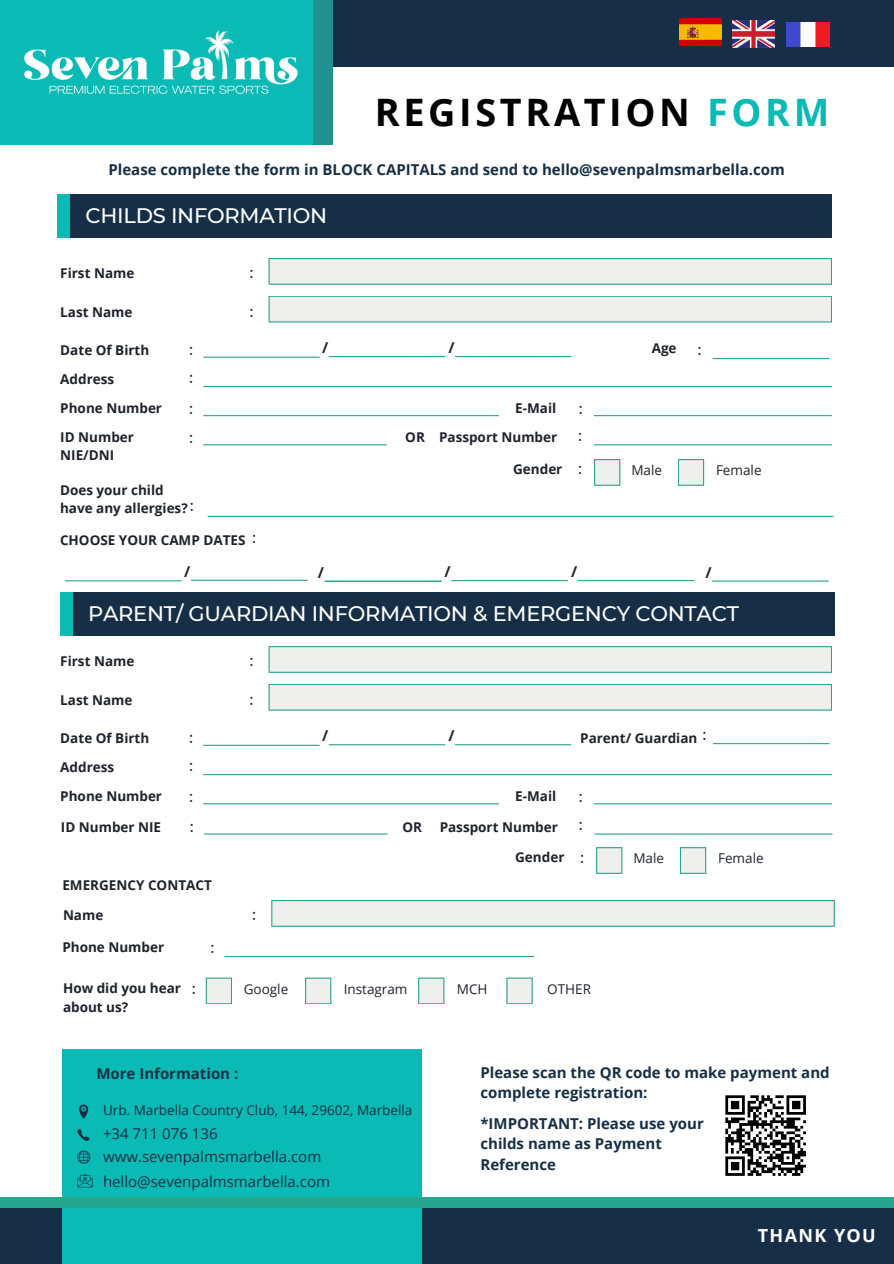
<style>
.page{position:relative;width:894px;height:1264px;background:#fff}
.page>*{position:absolute;margin:0;border:0;box-sizing:border-box;transform-origin:0 0}
.t1{font:700 37.8px "Open Sans";letter-spacing:.095em;color:#000}
.t2{font:500 21px "Montserrat";letter-spacing:-.01em;color:#fff}
.t3{font:700 18px "Open Sans";letter-spacing:.075em;color:#fff}
.t4{font:700 15px/20.2px "Open Sans";color:#162f46}
.t5{font:15px "Open Sans";color:#162f46}
.t6{font:500 15px "Montserrat";color:#1e232b}
.t7{font:700 15px "Open Sans";color:#1e232b}
.t8{font:700 13.5px/18px "Open Sans";color:#1e232b}
.t9{font:13.5px "Open Sans";color:#1e232b}
.t10{font:13.5px "Open Sans";color:#162f46}
.s1{color:#0abab5}
</style>
<div class="page">
<div style="left:332px;top:0;width:561px;height:67px;background:#162f46"></div>
<div style="left:58px;top:194px;width:23px;height:44px;background:#0abab5"></div>
<div style="left:70px;top:194px;width:761px;height:44px;background:#162f46"></div>
<div style="left:60px;top:592px;width:17px;height:44px;background:#0abab5"></div>
<div style="left:73px;top:592px;width:761px;height:43px;background:#162f46"></div>
<div style="left:0;top:0;width:322px;height:145px;background:#0abab5"></div>
<div style="left:313px;top:0;width:19px;height:145px;background:#219291"></div>
<div style="left:0;top:1207px;width:893px;height:56px;background:#162f46"></div>
<div style="left:62px;top:1049px;width:359px;height:214px;background:#0abab5"></div>
<hr style="left:208px;top:516px;width:624px;height:1px;background:#28a58d">
<hr style="left:203px;top:444px;width:183px;height:1px;background:#28a58d">
<hr style="left:594px;top:444px;width:237px;height:1px;background:#28a58d">
<hr style="left:594px;top:415px;width:237px;height:1px;background:#28a58d">
<hr style="left:203px;top:415px;width:295px;height:1px;background:#28a58d">
<hr style="left:203px;top:386px;width:628px;height:1px;background:#28a58d">
<hr style="left:203px;top:356px;width:116px;height:2px;background:#28a58d">
<hr style="left:329px;top:356px;width:116px;height:1px;background:#28a58d">
<hr style="left:455px;top:356px;width:116px;height:1px;background:#28a58d">
<svg style="left:268px;top:258px;width:563px;height:27px;background:#dee8e4"></svg>
<svg style="left:268px;top:296px;width:563px;height:26px;background:#e3eae7"></svg>
<svg style="left:594px;top:459px;width:26px;height:27px"></svg>
<svg style="left:678px;top:459px;width:26px;height:27px"></svg>
<hr style="left:225px;top:955px;width:308px;height:2px;background:#28a58d">
<hr style="left:204px;top:833px;width:183px;height:1px;background:#28a58d">
<hr style="left:594px;top:833px;width:237px;height:1px;background:#28a58d">
<hr style="left:594px;top:803px;width:237px;height:1px;background:#28a58d">
<hr style="left:203px;top:803px;width:295px;height:1px;background:#28a58d">
<hr style="left:203px;top:774px;width:628px;height:1px;background:#28a58d">
<hr style="left:203px;top:744px;width:116px;height:2px;background:#28a58d">
<hr style="left:329px;top:744px;width:116px;height:1px;background:#28a58d">
<hr style="left:455px;top:744px;width:116px;height:1px;background:#28a58d">
<svg style="left:268px;top:646px;width:563px;height:27px;background:#dde8e4"></svg>
<svg style="left:268px;top:684px;width:563px;height:26px;background:#e3eae7"></svg>
<svg style="left:506px;top:977px;width:26px;height:27px"></svg>
<svg style="left:418px;top:977px;width:26px;height:27px"></svg>
<svg style="left:305px;top:977px;width:26px;height:27px"></svg>
<svg style="left:206px;top:977px;width:26px;height:27px"></svg>
<hr style="left:713px;top:743px;width:115px;height:1px;background:#28a58d">
<hr style="left:713px;top:358px;width:115px;height:1px;background:#28a58d">
<svg style="left:271px;top:900px;width:563px;height:26px;background:#e3eae7"></svg>
<svg style="left:596px;top:847px;width:26px;height:26px"></svg>
<svg style="left:680px;top:847px;width:26px;height:26px"></svg>
<img style="left:24px;top:30px;width:274px;height:64px">
<div style="left:0;top:1196px;width:893px;height:11px;background:#28a58d"></div>
<svg style="left:79px;top:1104px;width:9px;height:14px"></svg>
<svg style="left:77px;top:1150px;width:13px;height:13px"></svg>
<svg style="left:77px;top:1129px;width:12px;height:12px"></svg>
<img style="left:679px;top:19px;width:42px;height:26px">
<img style="left:732px;top:21px;width:42px;height:26px">
<img style="left:786px;top:22px;width:43px;height:24px">
<svg style="left:77px;top:1174px;width:16px;height:13px"></svg>
<svg style="left:725px;top:1095px;width:81px;height:81px"></svg>
<hr style="left:65px;top:580px;width:116px;height:1px;background:#28a58d">
<hr style="left:191px;top:579px;width:116px;height:2px;background:#28a58d">
<hr style="left:325px;top:581px;width:115px;height:1px;background:#28a58d">
<hr style="left:325px;top:580px;width:116px;height:1px;background:#28a58d">
<hr style="left:451px;top:580px;width:116px;height:1px;background:#28a58d">
<hr style="left:578px;top:580px;width:116px;height:1px;background:#28a58d">
<hr style="left:712px;top:580px;width:116px;height:1px;background:#28a58d">
<p class="t1" style="left:374px;top:86px;width:456px">REGISTRATION <span class="s1">FORM</span></p>
<p class="t4" style="left:108px;top:159px;width:677px">Please complete the form in BLOCK CAPITALS and send to hello@sevenpalmsmarbella.com</p>
<p class="t2" style="left:85px;top:203px;width:243px">CHILDS INFORMATION</p>
<p class="t8" style="left:60px;top:263px;width:76px">First Name</p>
<p class="t6" style="left:250px;top:263px;width:5px">:</p>
<p class="t8" style="left:60px;top:302px;width:74px">Last Name</p>
<p class="t6" style="left:250px;top:302px;width:5px">:</p>
<p class="t6" style="left:189px;top:341px;width:5px">:</p>
<p class="t7" style="left:322px;top:337px;width:8px">/</p>
<p class="t7" style="left:448px;top:337px;width:8px">/</p>
<p class="t6" style="left:189px;top:368px;width:5px">:</p>
<p class="t6" style="left:189px;top:399px;width:5px">:</p>
<p class="t6" style="left:189px;top:428px;width:5px">:</p>
<p class="t8" style="left:60px;top:340px;width:90px">Date Of Birth</p>
<p class="t8" style="left:60px;top:370px;width:55px">Address</p>
<p class="t8" style="left:60px;top:399px;width:103px">Phone Number</p>
<p class="t8" style="left:60px;top:428px;width:75px">ID Number<br>NIE/DNI</p>
<p class="t8" style="left:60px;top:480px;width:129px">Does your child have any allergies?</p>
<p class="t8" style="left:515px;top:399px;width:42px">E-Mail</p>
<p class="t8" style="left:405px;top:428px;width:153px">OR Passport Number</p>
<p class="t8" style="left:513px;top:460px;width:51px">Gender</p>
<p class="t6" style="left:190px;top:496px;width:5px">:</p>
<p class="t6" style="left:579px;top:399px;width:5px">:</p>
<p class="t6" style="left:578px;top:426px;width:5px">:</p>
<p class="t6" style="left:578px;top:460px;width:5px">:</p>
<p class="t8" style="left:651px;top:339px;width:26px">Age</p>
<p class="t6" style="left:697px;top:341px;width:5px">:</p>
<p class="t9" style="left:631px;top:460px;width:32px">Male</p>
<p class="t9" style="left:715px;top:460px;width:47px">Female</p>
<p class="t6" style="left:252px;top:528px;width:5px">:</p>
<p class="t8" style="left:60px;top:530px;width:187px">CHOOSE YOUR CAMP DATES</p>
<p class="t7" style="left:184px;top:561px;width:8px">/</p>
<p class="t7" style="left:318px;top:562px;width:8px">/</p>
<p class="t7" style="left:444px;top:561px;width:8px">/</p>
<p class="t7" style="left:571px;top:561px;width:8px">/</p>
<p class="t7" style="left:705px;top:561px;width:8px">/</p>
<p class="t2" style="left:88px;top:600px;width:652px">PARENT/ GUARDIAN INFORMATION &amp; EMERGENCY CONTACT</p>
<p class="t8" style="left:60px;top:651px;width:76px">First Name</p>
<p class="t6" style="left:250px;top:651px;width:5px">:</p>
<p class="t8" style="left:60px;top:690px;width:74px">Last Name</p>
<p class="t6" style="left:250px;top:690px;width:5px">:</p>
<p class="t8" style="left:60px;top:728px;width:90px">Date Of Birth</p>
<p class="t8" style="left:60px;top:758px;width:55px">Address</p>
<p class="t8" style="left:60px;top:787px;width:103px">Phone Number</p>
<p class="t8" style="left:61px;top:817px;width:102px">ID Number NIE</p>
<p class="t6" style="left:189px;top:729px;width:5px">:</p>
<p class="t7" style="left:322px;top:725px;width:8px">/</p>
<p class="t7" style="left:448px;top:725px;width:8px">/</p>
<p class="t6" style="left:189px;top:756px;width:5px">:</p>
<p class="t6" style="left:189px;top:787px;width:5px">:</p>
<p class="t6" style="left:190px;top:817px;width:5px">:</p>
<p class="t8" style="left:515px;top:787px;width:42px">E-Mail</p>
<p class="t8" style="left:402px;top:817px;width:21px">OR</p>
<p class="t8" style="left:439px;top:817px;width:120px">Passport Number</p>
<p class="t6" style="left:702px;top:725px;width:5px">:</p>
<p class="t8" style="left:580px;top:728px;width:119px">Parent/ Guardian</p>
<p class="t6" style="left:579px;top:787px;width:5px">:</p>
<p class="t6" style="left:579px;top:815px;width:5px">:</p>
<p class="t8" style="left:62px;top:875px;width:151px">EMERGENCY CONTACT</p>
<p class="t8" style="left:63px;top:905px;width:42px">Name</p>
<p class="t6" style="left:252px;top:905px;width:5px">:</p>
<p class="t8" style="left:62px;top:938px;width:103px">Phone Number</p>
<p class="t6" style="left:211px;top:938px;width:5px">:</p>
<p class="t8" style="left:515px;top:847px;width:51px">Gender</p>
<p class="t6" style="left:580px;top:848px;width:5px">:</p>
<p class="t9" style="left:633px;top:848px;width:32px">Male</p>
<p class="t9" style="left:717px;top:848px;width:47px">Female</p>
<p class="t8" style="left:63px;top:979px;width:119px">How did you hear about us?</p>
<p class="t6" style="left:192px;top:979px;width:5px">:</p>
<p class="t9" style="left:244px;top:979px;width:46px">Google</p>
<p class="t9" style="left:343px;top:979px;width:65px">Instagram</p>
<p class="t9" style="left:456px;top:979px;width:32px">MCH</p>
<p class="t9" style="left:547px;top:979px;width:45px">OTHER</p>
<p class="t4" style="left:96px;top:1062px;width:143px">More Information :</p>
<p class="t10" style="left:103px;top:1100px;width:311px">Urb. Marbella Country Club, 144, 29602, Marbella</p>
<p class="t5" style="left:103px;top:1123px;width:116px">+34 711 076 136</p>
<p class="t5" style="left:103px;top:1145px;width:220px">www.sevenpalmsmarbella.com</p>
<p class="t5" style="left:103px;top:1170px;width:228px">hello@sevenpalmsmarbella.com</p>
<p class="t4" style="left:480px;top:1062px;width:350px">Please scan the QR code to make payment and complete registration:</p>
<p class="t4" style="left:480px;top:1113px;width:225px">*IMPORTANT: Please use your childs name as Payment<br>Reference</p>
<p class="t3" style="left:757px;top:1222px;width:119px">THANK YOU</p>
</div>
